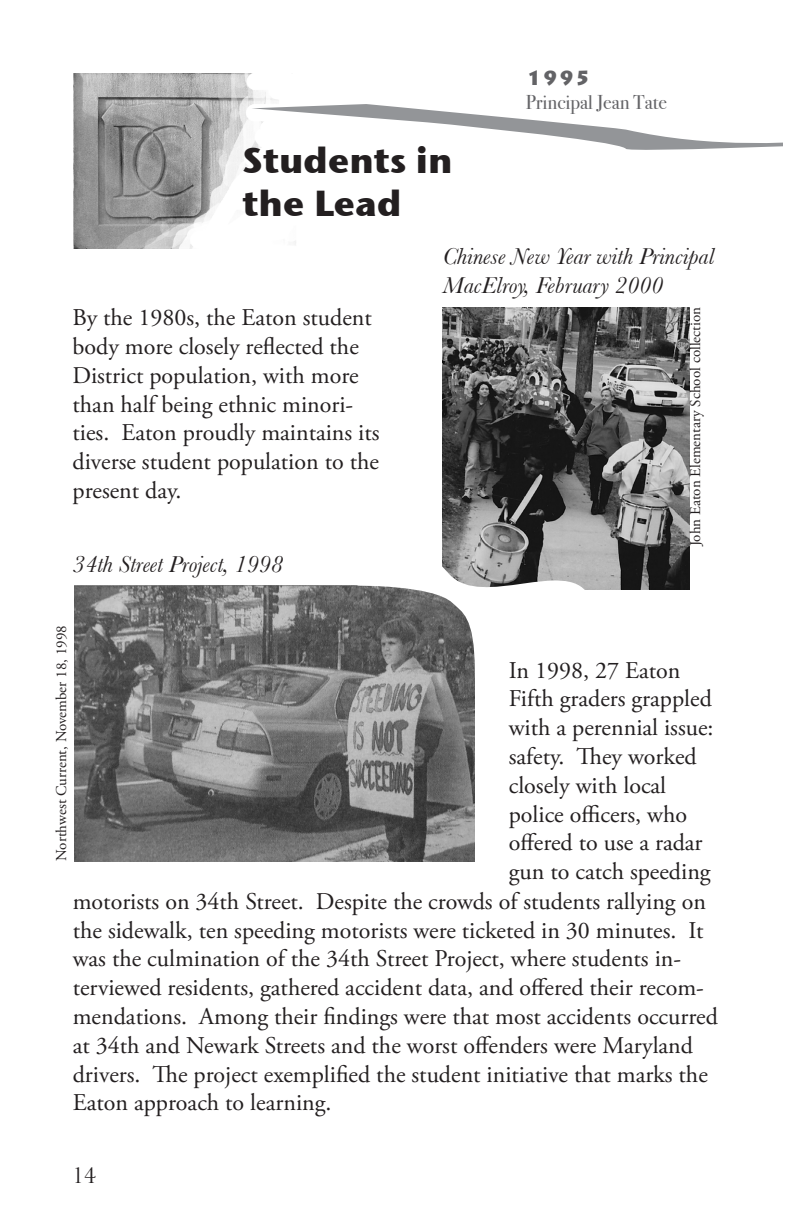
<style>
.page{position:relative;width:792px;height:1224px;background:#fff}
.page>*{position:absolute;margin:0;border:0;box-sizing:border-box;transform-origin:0 0}
.t1{font:700 36px/43.2px "Stone Sans ITC";color:#231f20}
.t2{font:24px/28.8px "Adobe Garamond Pro";color:#231f20}
.t3{font:italic 24px/28.8px "Baskerville";color:#231f20}
.t4{font:24px "Baskerville";color:#231f20}
.t5{font:20px "Bodoni Svty Two OSITCTT Book";color:#636366}
.t6{font:900 20px "Lithos Pro";color:#636366}
.t7{font:15px "Adobe Garamond Pro";color:#231f20}
</style>
<div class="page">
<img style="left:74px;top:73px;width:222px;height:175px">
<svg style="left:251px;top:104px;width:532px;height:81px"></svg>
<img style="left:74px;top:586px;width:401px;height:275px">
<img style="left:443px;top:308px;width:246px;height:281px">
<svg style="left:356px;top:543px;width:280px;height:198px"></svg>
<p class="t6" style="left:526px;top:66px;width:67px">1995</p>
<h1 class="t1" style="left:242px;top:138px;width:212px">Students in the Lead</h1>
<p class="t5" style="left:526px;top:90px;width:143px">Principal Jean Tate</p>
<p class="t2" style="left:73px;top:304px;width:308px">By the 1980s, the Eaton student body more closely reflected the<br>District population, with more than half being ethnic minori&shy;ties. Eaton proudly maintains its diverse student population to the present day.</p>
<p class="t3" style="left:73px;top:550px;width:211px">34th Street Project, 1998</p>
<p class="t7" style="left:52px;top:861px;width:237px;rotate:-90deg">Northwest Current, November 18, 1998</p>
<p class="t3" style="left:443px;top:242px;width:273px">Chinese New Year with Principal<br>MacElroy, February 2000</p>
<p class="t7" style="left:686px;top:546px;width:241px;rotate:-90deg">John Eaton Elementary School collection</p>
<p class="t2" style="left:509px;top:656px;width:206px">In 1998, 27 Eaton<br>Fifth graders grappled with a perennial issue: safety. They worked closely with local police officers, who offered to use a radar gun to catch speeding</p>
<p class="t2" style="left:73px;top:888px;width:647px">motorists on 34th Street. Despite the crowds of students rallying on the sidewalk, ten speeding motorists were ticketed in 30 minutes. It was the culmination of the 34th Street Project, where students in&shy;terviewed residents, gathered accident data, and offered their recom&shy;mendations. Among their findings were that most accidents occurred at 34th and Newark Streets and the worst offenders were Maryland drivers. The project exemplified the student initiative that marks the Eaton approach to learning.</p>
<p class="t4" style="left:72px;top:1161px;width:25px">14</p>
</div>
